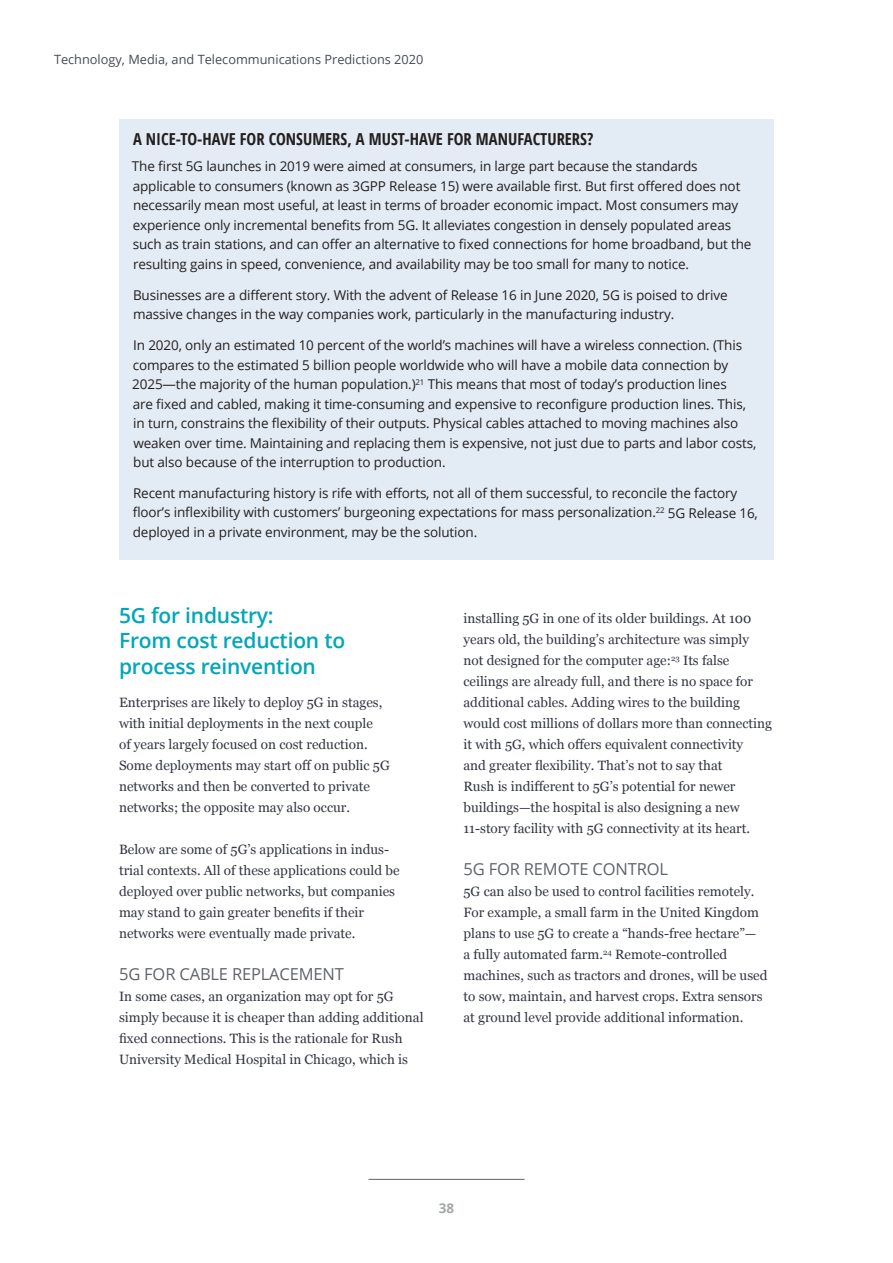
<style>
.page{position:relative;width:893px;height:1263px;background:#fff}
.page>*{position:absolute;margin:0;border:0;box-sizing:border-box;transform-origin:0 0}
.t1{font:600 21px/25.2px "Open Sans";letter-spacing:-.01em;color:#00a6b9}
.t2{font:700 condensed 16.5px "Open Sans";color:#231f20}
.t3{font:16.5px "Open Sans";letter-spacing:-.01em;color:#5f6369}
.t4{font:13.5px/19.5px "Open Sans";letter-spacing:-.01em;color:#231f20}
.t5{font:13.5px/21px "Georgia";color:#323640}
.t6{font:700 13.5px "Open Sans";color:#a3a7a9}
.t7{font:12.75px "Open Sans";color:#464b54}
</style>
<div class="page">
<hr style="left:368px;top:1179px;width:156px;height:1px;background:#5f6369">
<div style="left:119px;top:119px;width:655px;height:440px;background:#e3ecf5"></div>
<p class="t7" style="left:54px;top:50px;width:371px">Technology, Media, and Telecommunications Predictions 2020</p>
<p class="t2" style="left:133px;top:128px;width:462px">A NICE-TO-HAVE FOR CONSUMERS, A MUST-HAVE FOR MANUFACTURERS?</p>
<p class="t4" style="left:132px;top:156px;width:621px">The first 5G launches in 2019 were aimed at consumers, in large part because the standards applicable to consumers (known as 3GPP Release 15) were available first. But first offered does not necessarily mean most useful, at least in terms of broader economic impact. Most consumers may experience only incremental benefits from 5G. It alleviates congestion in densely populated areas such as train stations, and can offer an alternative to fixed connections for home broadband, but the resulting gains in speed, convenience, and availability may be too small for many to notice.</p>
<p class="t4" style="left:133px;top:285px;width:596px">Businesses are a different story. With the advent of Release 16 in June 2020, 5G is poised to drive massive changes in the way companies work, particularly in the manufacturing industry.</p>
<p class="t4" style="left:132px;top:335px;width:626px">In 2020, only an estimated 10 percent of the world’s machines will have a wireless connection. (This compares to the estimated 5 billion people worldwide who will have a mobile data connection by 2025—the majority of the human population.)<sup>21</sup> This means that most of today’s production lines<br>are fixed and cabled, making it time-consuming and expensive to reconfigure production lines. This, in turn, constrains the flexibility of their outputs. Physical cables attached to moving machines also weaken over time. Maintaining and replacing them is expensive, not just due to parts and labor costs, but also because of the interruption to production.</p>
<p class="t4" style="left:133px;top:483px;width:627px">Recent manufacturing history is rife with efforts, not all of them successful, to reconcile the factory floor’s inflexibility with customers’ burgeoning expectations for mass personalization.<sup>22</sup> 5G Release 16, deployed in a private environment, may be the solution.</p>
<h1 class="t1" style="left:119px;top:602px;width:228px">5G for industry:<br>From cost reduction to process reinvention</h1>
<p class="t5" style="left:119px;top:691px;width:272px">Enterprises are likely to deploy 5G in stages, with initial deployments in the next couple<br>of years largely focused on cost reduction.<br>Some deployments may start off on public 5G networks and then be converted to private networks; the opposite may also occur.</p>
<p class="t5" style="left:119px;top:838px;width:282px">Below are some of 5G’s applications in indus&shy;trial contexts. All of these applications could be deployed over public networks, but companies may stand to gain greater benefits if their networks were eventually made private.</p>
<p class="t3" style="left:119px;top:963px;width:226px">5G FOR CABLE REPLACEMENT</p>
<p class="t5" style="left:119px;top:985px;width:306px">In some cases, an organization may opt for 5G simply because it is cheaper than adding additional fixed connections. This is the rationale for Rush University Medical Hospital in Chicago, which is</p>
<p class="t5" style="left:463px;top:607px;width:310px">installing 5G in one of its older buildings. At 100 years old, the building’s architecture was simply not designed for the computer age:<sup>23</sup> Its false ceilings are already full, and there is no space for additional cables. Adding wires to the building would cost millions of dollars more than connecting it with 5G, which offers equivalent connectivity<br>and greater flexibility. That’s not to say that<br>Rush is indifferent to 5G’s potential for newer buildings—the hospital is also designing a new 11-story facility with 5G connectivity at its heart.</p>
<p class="t3" style="left:463px;top:858px;width:206px">5G FOR REMOTE CONTROL</p>
<p class="t5" style="left:463px;top:880px;width:305px">5G can also be used to control facilities remotely.<br>For example, a small farm in the United Kingdom plans to use 5G to create a “hands-free hectare”—<br>a fully automated farm.<sup>24</sup> Remote-controlled machines, such as tractors and drones, will be used to sow, maintain, and harvest crops. Extra sensors at ground level provide additional information.</p>
<p class="t6" style="left:439px;top:1198px;width:17px">38</p>
</div>
